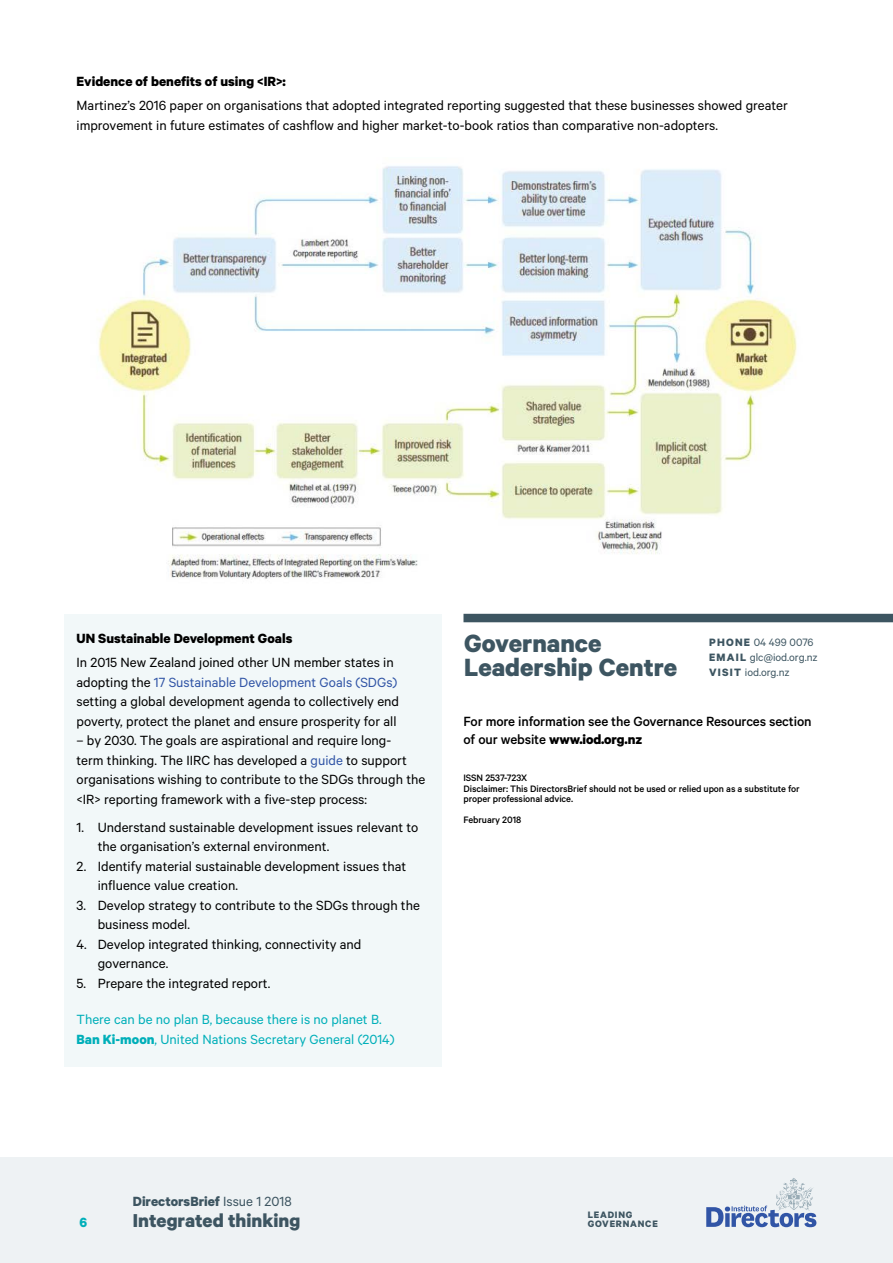
<style>
.page{position:relative;width:893px;height:1263px;background:#fff}
.page>*{position:absolute;margin:0;border:0;box-sizing:border-box;transform-origin:0 0}
.t1{font:700 28.05px/24px "Calibre";color:#3d5561}
.t2{font:700 21px "Calibre";color:#3d5561}
.t3{font:15px/19.5px "Calibre";color:#000}
.t4{font:15px/19.5px "Calibre";color:#00afb9}
.t5{font:500 15px/18px "Calibre";letter-spacing:-.01em;color:#000}
.t6{font:700 15px "Calibre";color:#000}
.t7{font:700 15px "Calibre";color:#3d5561}
.t8{font:700 15px "Calibre";color:#00afb9}
.t9{font:12px/15px "Calibre";color:#3d5561}
.t10{font:500 10.5px/10.5px "Calibre";letter-spacing:-.01em;color:#000}
.t11{font:700 10.5px/9.1px "Calibre";letter-spacing:.075em;color:#3d5561}
.s1{color:#3155a6}
.s2{font-weight:700}
.s3{font-weight:400}
</style>
<div class="page">
<div style="left:0;top:1157px;width:893px;height:106px;background:#eef2f4"></div>
<svg style="left:706px;top:1178px;width:110px;height:49px"></svg>
<div style="left:463px;top:614px;width:430px;height:8px;background:#3d5561"></div>
<img style="left:98px;top:166px;width:699px;height:413px">
<div style="left:64px;top:614px;width:377px;height:452px;background:#f2f8f9"></div>
<p class="t6" style="left:77px;top:72px;width:211px">Evidence of benefits of using &lt;IR&gt;:</p>
<p class="t3" style="left:77px;top:95px;width:713px">Martinez’s 2016 paper on organisations that adopted integrated reporting suggested that these businesses showed greater improvement in future estimates of cashflow and higher market-to-book ratios than comparative non-adopters.</p>
<p class="t6" style="left:77px;top:629px;width:217px">UN Sustainable Development Goals</p>
<p class="t3" style="left:77px;top:652px;width:324px">In 2015 New Zealand joined other UN member states in adopting the <span class="s1">17 Sustainable Development Goals (SDGs) </span>setting a global development agenda to collectively end poverty, protect the planet and ensure prosperity for all</p>
<p class="t3" style="left:77px;top:730px;width:350px">– by 2030. The goals are aspirational and require long-<br>term thinking. The IIRC has developed a <span class="s1">guide</span> to support organisations wishing to contribute to the SDGs through the &lt;IR&gt; reporting framework with a five-step process:</p>
<p class="t3" style="left:98px;top:817px;width:322px;text-indent:-21px">1. Understand sustainable development issues relevant to the organisation’s external environment.</p>
<p class="t3" style="left:98px;top:856px;width:310px;text-indent:-21px">2. Identify material sustainable development issues that influence value creation.</p>
<p class="t3" style="left:98px;top:895px;width:324px;text-indent:-21px">3. Develop strategy to contribute to the SDGs through the business model.</p>
<p class="t3" style="left:98px;top:934px;width:265px;text-indent:-21px">4. Develop integrated thinking, connectivity and governance.</p>
<p class="t3" style="left:77px;top:973px;width:195px">5. Prepare the integrated report.</p>
<p class="t4" style="left:77px;top:1009px;width:319px">There can be no plan B, because there is no planet B.<br><span class="s2">Ban Ki-moon</span>, United Nations Secretary General (2014)</p>
<h1 class="t1" style="left:464px;top:630px;width:215px">Governance<br>Leadership Centre</h1>
<p class="t9" style="left:709px;top:634px;width:110px"><span class="s2">PHONE</span> 04 499 0076<br><span class="s2">EMAIL</span> glc@iod.org.nz<br><span class="s2">VISIT</span> iod.org.nz</p>
<p class="t5" style="left:463px;top:712px;width:350px">For more information see the Governance Resources section of our website <span class="s2">www.iod.org.nz</span></p>
<p class="t10" style="left:463px;top:773px;width:338px">ISSN 2537-723X<br>Disclaimer: This DirectorsBrief should not be used or relied upon as a substitute for proper professional advice.</p>
<p class="t10" style="left:463px;top:815px;width:59px">February 2018</p>
<p class="t7" style="left:133px;top:1192px;width:160px">DirectorsBrief <span class="s3">Issue 1 2018</span></p>
<p class="t8" style="left:80px;top:1213px;width:9px">6</p>
<h2 class="t2" style="left:133px;top:1207px;width:169px">Integrated thinking</h2>
<p class="t11" style="left:588px;top:1209px;width:72px">LEADING<br>GOVERNANCE</p>
</div>
